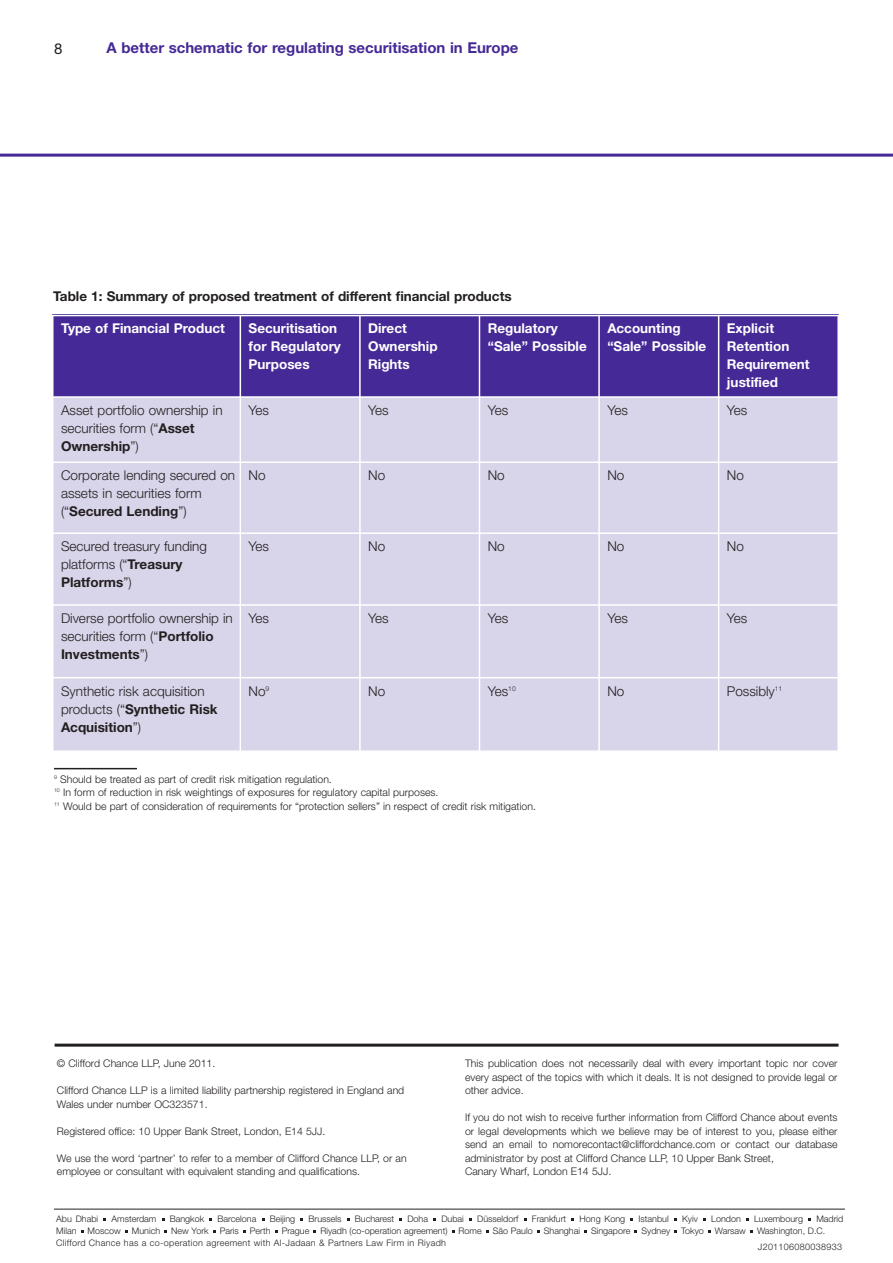
<style>
.page{position:relative;width:893px;height:1263px;background:#fff}
.page>*{position:absolute;margin:0;border:0;box-sizing:border-box;transform-origin:0 0}
.t1{font:700 15px "Helvetica Neue LT";color:#452996}
.t2{font:15px "Helvetica Neue LT";color:#231f20}
.t3{font:300 13.5px/18px "Helvetica Neue LT";color:#231f20}
.t4{font:700 13.5px/18px "Helvetica Neue LT";color:#fff}
.t5{font:700 13.5px "Helvetica Neue LT";color:#231f20}
.t6{font:300 10.5px/13.5px "Helvetica Neue LT";color:#231f20}
.t7{font:300 9px/12px "Helvetica Neue LT";color:#231f20}
.t8{font:300 9px "Helvetica Neue LT";letter-spacing:.035em;color:#231f20}
.s1{font-weight:700}
</style>
<div class="page">
<hr style="left:0;top:154px;width:893px;height:3px;background:#452996">
<hr style="left:54px;top:1209px;width:791px;height:1px;background:#231f20">
<hr style="left:55px;top:1043px;width:783px;height:3px;background:#231f20">
<div style="left:52px;top:315px;width:188px;height:82px;background:#452996"></div>
<div style="left:240px;top:315px;width:120px;height:82px;background:#452996"></div>
<div style="left:360px;top:315px;width:119px;height:82px;background:#452996"></div>
<div style="left:479px;top:315px;width:120px;height:82px;background:#452996"></div>
<div style="left:599px;top:315px;width:120px;height:82px;background:#452996"></div>
<div style="left:719px;top:315px;width:120px;height:82px;background:#452996"></div>
<div style="left:52px;top:397px;width:188px;height:65px;background:#d8d4e9"></div>
<div style="left:240px;top:397px;width:120px;height:65px;background:#d8d4e9"></div>
<div style="left:360px;top:397px;width:119px;height:65px;background:#d8d4e9"></div>
<div style="left:479px;top:397px;width:120px;height:65px;background:#d8d4e9"></div>
<div style="left:599px;top:397px;width:120px;height:65px;background:#d8d4e9"></div>
<div style="left:719px;top:397px;width:120px;height:65px;background:#d8d4e9"></div>
<div style="left:52px;top:462px;width:188px;height:71px;background:#d8d4e9"></div>
<div style="left:240px;top:462px;width:120px;height:71px;background:#d8d4e9"></div>
<div style="left:360px;top:462px;width:119px;height:71px;background:#d8d4e9"></div>
<div style="left:479px;top:462px;width:120px;height:71px;background:#d8d4e9"></div>
<div style="left:599px;top:462px;width:120px;height:71px;background:#d8d4e9"></div>
<div style="left:719px;top:462px;width:120px;height:71px;background:#d8d4e9"></div>
<div style="left:52px;top:533px;width:188px;height:72px;background:#d8d4e9"></div>
<div style="left:240px;top:533px;width:120px;height:72px;background:#d8d4e9"></div>
<div style="left:360px;top:533px;width:119px;height:72px;background:#d8d4e9"></div>
<div style="left:479px;top:533px;width:120px;height:72px;background:#d8d4e9"></div>
<div style="left:599px;top:533px;width:120px;height:72px;background:#d8d4e9"></div>
<div style="left:719px;top:533px;width:120px;height:72px;background:#d8d4e9"></div>
<div style="left:52px;top:605px;width:188px;height:73px;background:#d8d4e9"></div>
<div style="left:240px;top:605px;width:120px;height:73px;background:#d8d4e9"></div>
<div style="left:360px;top:605px;width:119px;height:73px;background:#d8d4e9"></div>
<div style="left:479px;top:605px;width:120px;height:73px;background:#d8d4e9"></div>
<div style="left:599px;top:605px;width:120px;height:73px;background:#d8d4e9"></div>
<div style="left:719px;top:605px;width:120px;height:73px;background:#d8d4e9"></div>
<div style="left:52px;top:678px;width:188px;height:74px;background:#d8d4e9"></div>
<div style="left:240px;top:678px;width:120px;height:74px;background:#d8d4e9"></div>
<div style="left:360px;top:678px;width:119px;height:74px;background:#d8d4e9"></div>
<div style="left:479px;top:678px;width:120px;height:74px;background:#d8d4e9"></div>
<div style="left:599px;top:678px;width:120px;height:74px;background:#d8d4e9"></div>
<div style="left:719px;top:678px;width:120px;height:74px;background:#d8d4e9"></div>
<hr style="left:52px;top:315px;width:2px;height:437px;background:#fff">
<hr style="left:240px;top:315px;width:1px;height:437px;background:#fff">
<hr style="left:359px;top:315px;width:2px;height:437px;background:#fff">
<hr style="left:479px;top:315px;width:1px;height:437px;background:#fff">
<hr style="left:598px;top:315px;width:2px;height:437px;background:#fff">
<hr style="left:718px;top:315px;width:1px;height:437px;background:#fff">
<hr style="left:837px;top:315px;width:2px;height:437px;background:#fff">
<hr style="left:52px;top:315px;width:787px;height:1px;background:#fff">
<hr style="left:52px;top:396px;width:787px;height:2px;background:#fff">
<hr style="left:52px;top:461px;width:787px;height:2px;background:#fff">
<hr style="left:52px;top:532px;width:787px;height:2px;background:#fff">
<hr style="left:52px;top:604px;width:787px;height:2px;background:#fff">
<hr style="left:52px;top:677px;width:787px;height:1px;background:#fff">
<hr style="left:52px;top:750px;width:787px;height:2px;background:#fff">
<hr style="left:54px;top:768px;width:83px;height:1px;background:#231f20">
<h1 class="t2" style="left:54px;top:43px;width:10px">8</h1>
<h1 class="t1" style="left:107px;top:43px;width:413px">A better schematic for regulating securitisation in Europe</h1>
<p class="t5" style="left:53px;top:292px;width:460px">Table 1: Summary of proposed treatment of different financial products</p>
<p class="t4" style="left:61px;top:321px;width:165px">Type of Financial Product</p>
<p class="t4" style="left:249px;top:321px;width:94px">Securitisation for Regulatory<br>Purposes</p>
<p class="t4" style="left:368px;top:321px;width:71px">Direct<br>Ownership<br>Rights</p>
<p class="t4" style="left:488px;top:321px;width:101px">Regulatory “Sale” Possible</p>
<p class="t4" style="left:607px;top:321px;width:101px">Accounting “Sale” Possible</p>
<p class="t4" style="left:727px;top:321px;width:84px">Explicit<br>Retention<br>Requirement justified</p>
<p class="t3" style="left:61px;top:402px;width:163px">Asset portfolio ownership in securities form (“<span class="s1">Asset<br>Ownership</span>”)</p>
<p class="t3" style="left:249px;top:402px;width:22px">Yes</p>
<p class="t3" style="left:368px;top:402px;width:22px">Yes</p>
<p class="t3" style="left:488px;top:402px;width:22px">Yes</p>
<p class="t3" style="left:607px;top:402px;width:22px">Yes</p>
<p class="t3" style="left:727px;top:402px;width:22px">Yes</p>
<p class="t3" style="left:61px;top:468px;width:176px">Corporate lending secured on assets in securities form (“<span class="s1">Secured Lending</span>”)</p>
<p class="t3" style="left:249px;top:468px;width:19px">No</p>
<p class="t3" style="left:368px;top:468px;width:19px">No</p>
<p class="t3" style="left:488px;top:468px;width:19px">No</p>
<p class="t3" style="left:607px;top:468px;width:19px">No</p>
<p class="t3" style="left:727px;top:468px;width:19px">No</p>
<p class="t3" style="left:61px;top:539px;width:148px">Secured treasury funding platforms (“<span class="s1">Treasury<br>Platforms</span>”)</p>
<p class="t3" style="left:249px;top:539px;width:22px">Yes</p>
<p class="t3" style="left:368px;top:539px;width:19px">No</p>
<p class="t3" style="left:488px;top:539px;width:19px">No</p>
<p class="t3" style="left:607px;top:539px;width:19px">No</p>
<p class="t3" style="left:727px;top:539px;width:19px">No</p>
<p class="t3" style="left:61px;top:610px;width:173px">Diverse portfolio ownership in securities form (“<span class="s1">Portfolio<br>Investments</span>”)</p>
<p class="t3" style="left:249px;top:610px;width:22px">Yes</p>
<p class="t3" style="left:368px;top:610px;width:22px">Yes</p>
<p class="t3" style="left:488px;top:610px;width:22px">Yes</p>
<p class="t3" style="left:607px;top:610px;width:22px">Yes</p>
<p class="t3" style="left:727px;top:610px;width:22px">Yes</p>
<p class="t3" style="left:61px;top:683px;width:158px">Synthetic risk acquisition products (“<span class="s1">Synthetic Risk<br>Acquisition</span>”)</p>
<p class="t3" style="left:249px;top:683px;width:22px">No<sup>9</sup></p>
<p class="t3" style="left:368px;top:683px;width:19px">No</p>
<p class="t3" style="left:488px;top:683px;width:30px">Yes<sup>10</sup></p>
<p class="t3" style="left:607px;top:683px;width:19px">No</p>
<p class="t3" style="left:727px;top:683px;width:57px">Possibly<sup>11</sup></p>
<p class="t6" style="left:54px;top:773px;width:484px"><sup>9</sup> Should be treated as part of credit risk mitigation regulation.<br><sup>10</sup> In form of reduction in risk weightings of exposures for regulatory capital purposes.<br><sup>11</sup> Would be part of consideration of requirements for “protection sellers” in respect of credit risk mitigation.</p>
<p class="t6" style="left:57px;top:1058px;width:160px">© Clifford Chance LLP, June 2011.</p>
<p class="t6" style="left:57px;top:1085px;width:349px">Clifford Chance LLP is a limited liability partnership registered in England and<br>Wales under number OC323571.</p>
<p class="t6" style="left:57px;top:1125px;width:270px">Registered office: 10 Upper Bank Street, London, E14 5JJ.</p>
<p class="t6" style="left:57px;top:1152px;width:351px">We use the word ‘partner’ to refer to a member of Clifford Chance LLP, or an employee or consultant with equivalent standing and qualifications.</p>
<p class="t6" style="left:465px;top:1058px;width:374px;text-align:justify">This publication does not necessarily deal with every important topic nor cover every aspect of the topics with which it deals. It is not designed to provide legal or other advice.</p>
<p class="t6" style="left:465px;top:1112px;width:374px">If you do not wish to receive further information from Clifford Chance about events or legal developments which we believe may be of interest to you, please either send an email to nomorecontact@cliffordchance.com or contact our database administrator by post at Clifford Chance LLP, 10 Upper Bank Street,<br>Canary Wharf, London E14 5JJ.</p>
<p class="t7" style="left:56px;top:1213px;width:44px">Abu Dhabi</p>
<p class="t7" style="left:112px;top:1213px;width:46px">Amsterdam</p>
<p class="t7" style="left:170px;top:1213px;width:36px">Bangkok</p>
<p class="t7" style="left:218px;top:1213px;width:40px">Barcelona</p>
<p class="t7" style="left:270px;top:1213px;width:27px">Beijing</p>
<p class="t7" style="left:309px;top:1213px;width:34px">Brussels</p>
<p class="t7" style="left:355px;top:1213px;width:41px">Bucharest</p>
<p class="t7" style="left:407px;top:1213px;width:22px">Doha</p>
<p class="t7" style="left:441px;top:1213px;width:24px">Dubai</p>
<p class="t7" style="left:477px;top:1213px;width:43px">Düsseldorf</p>
<p class="t7" style="left:532px;top:1213px;width:36px">Frankfurt</p>
<p class="t7" style="left:579px;top:1213px;width:47px">Hong Kong</p>
<p class="t7" style="left:639px;top:1213px;width:32px">Istanbul</p>
<p class="t7" style="left:682px;top:1213px;width:17px">Kyiv</p>
<p class="t7" style="left:711px;top:1213px;width:31px">London</p>
<p class="t7" style="left:754px;top:1213px;width:50px">Luxembourg</p>
<p class="t7" style="left:56px;top:1213px;width:789px;text-indent:760px">Madrid<br>Milan Moscow Munich New York Paris Perth Prague Riyadh (co-operation agreement) Rome São Paulo Shanghai Singapore Sydney Tokyo Warsaw Washington, D.C.<br>Clifford Chance has a co-operation agreement with Al-Jadaan &amp; Partners Law Firm in Riyadh</p>
<p class="t8" style="left:758px;top:1244px;width:86px">J201106080038933</p>
</div>
